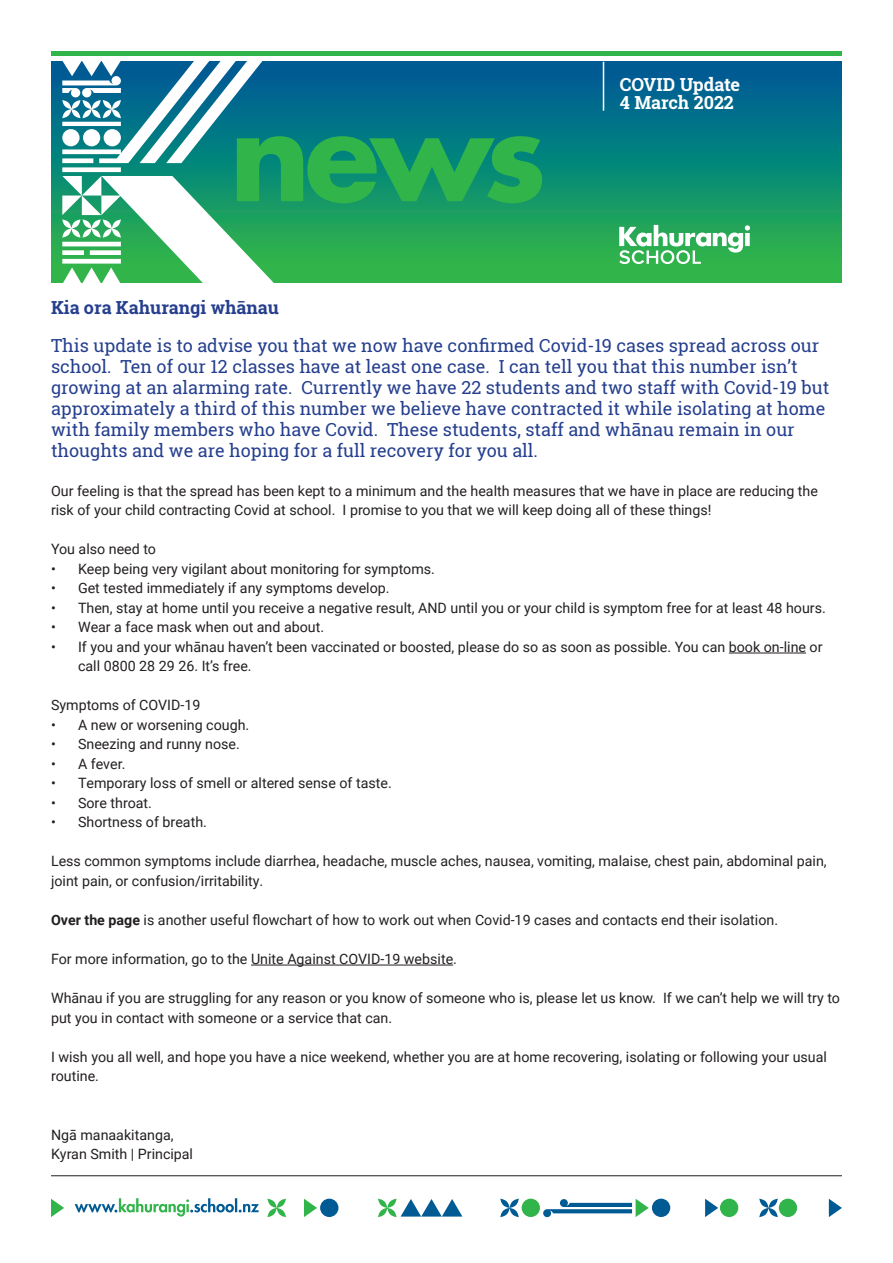
<style>
.page{position:relative;width:893px;height:1263px;background:#fff}
.page>*{position:absolute;margin:0;border:0;box-sizing:border-box;transform-origin:0 0}
.t1{font:18px/21px "Roboto Slab";color:#253f8e}
._01_Newsletter_Issue{font:700 18px "Roboto Slab";color:#fff}
.t2{font:700 18px "Roboto Slab";color:#253f8e}
.t3{font:14.25px/19.5px "Roboto";color:#231f20}
.s1{font-weight:700}
</style>
<div class="page">
<svg style="left:829px;top:1199px;width:13px;height:18px"></svg>
<svg style="left:705px;top:1199px;width:13px;height:18px"></svg>
<svg style="left:304px;top:1199px;width:13px;height:18px"></svg>
<svg style="left:51px;top:1199px;width:13px;height:18px"></svg>
<svg style="left:759px;top:1199px;width:19px;height:18px"></svg>
<svg style="left:267px;top:1199px;width:19px;height:18px"></svg>
<svg style="left:500px;top:1199px;width:19px;height:18px"></svg>
<div style="left:720px;top:1199px;width:18px;height:18px;background:#31b44a;border-radius:50%"></div>
<div style="left:652px;top:1199px;width:18px;height:18px;background:#005a93;border-radius:50%"></div>
<div style="left:320px;top:1199px;width:18px;height:18px;background:#005a93;border-radius:50%"></div>
<div style="left:522px;top:1199px;width:18px;height:18px;background:#31b44a;border-radius:50%"></div>
<div style="left:779px;top:1199px;width:18px;height:18px;background:#31b44a;border-radius:50%"></div>
<svg style="left:543px;top:1199px;width:106px;height:18px"></svg>
<svg style="left:378px;top:1199px;width:84px;height:18px"></svg>
<svg style="left:75px;top:1198px;width:184px;height:18px"></svg>
<hr style="left:51px;top:1175px;width:791px;height:1px;background:#231f20">
<hr style="left:51px;top:51px;width:791px;height:4px;background:#31b44a">
<div style="left:51px;top:62px;width:791px;height:221px;background:linear-gradient(to bottom,#00589e,#2fbd46)"></div>
<svg style="left:275px;top:136px;width:267px;height:67px;background:#21a45a"></svg>
<svg style="left:619px;top:225px;width:131px;height:39px"></svg>
<svg style="left:62px;top:61px;width:213px;height:222px"></svg>
<hr style="left:603px;top:62px;width:1px;height:49px;background:#fff">
<hr style="left:729px;top:653px;width:77px;height:1px;background:#231f20">
<hr style="left:251px;top:965px;width:202px;height:1px;background:#231f20">
<p class="_01_Newsletter_Issue" style="left:620px;top:72px;width:122px">COVID Update</p>
<p class="_01_Newsletter_Issue" style="left:620px;top:90px;width:116px">4 March 2022</p>
<p class="t2" style="left:51px;top:296px;width:230px">Kia ora Kahurangi whānau</p>
<p class="t1" style="left:51px;top:335px;width:780px">This update is to advise you that we now have confirmed Covid-19 cases spread across our school. Ten of our 12 classes have at least one case. I can tell you that this number isn’t growing at an alarming rate. Currently we have 22 students and two staff with Covid-19 but approximately a third of this number we believe have contracted it while isolating at home with family members who have Covid. These students, staff and whānau remain in our thoughts and we are hoping for a full recovery for you all.</p>
<p class="t3" style="left:51px;top:481px;width:768px">Our feeling is that the spread has been kept to a minimum and the health measures that we have in place are reducing the risk of your child contracting Covid at school. I promise to you that we will keep doing all of these things!</p>
<p class="t3" style="left:51px;top:539px;width:106px">You also need to</p>
<p class="t3" style="left:51px;top:559px;width:385px">• Keep being very vigilant about monitoring for symptoms.</p>
<p class="t3" style="left:51px;top:578px;width:340px">• Get tested immediately if any symptoms develop.</p>
<p class="t3" style="left:51px;top:598px;width:776px">• Then, stay at home until you receive a negative result, AND until you or your child is symptom free for at least 48 hours.</p>
<p class="t3" style="left:51px;top:617px;width:275px">• Wear a face mask when out and about.</p>
<p class="t3" style="left:78px;top:637px;width:746px;text-indent:-27px">• If you and your whānau haven’t been vaccinated or boosted, please do so as soon as possible. You can book on-line or call 0800 28 29 26. It’s free.</p>
<p class="t3" style="left:51px;top:695px;width:151px">Symptoms of COVID-19</p>
<p class="t3" style="left:51px;top:715px;width:200px">• A new or worsening cough.</p>
<p class="t3" style="left:51px;top:734px;width:190px">• Sneezing and runny nose.</p>
<p class="t3" style="left:51px;top:754px;width:76px">• A fever.</p>
<p class="t3" style="left:51px;top:773px;width:342px">• Temporary loss of smell or altered sense of taste.</p>
<p class="t3" style="left:51px;top:793px;width:102px">• Sore throat.</p>
<p class="t3" style="left:51px;top:812px;width:157px">• Shortness of breath.</p>
<p class="t3" style="left:51px;top:851px;width:777px">Less common symptoms include diarrhea, headache, muscle aches, nausea, vomiting, malaise, chest pain, abdominal pain, joint pain, or confusion/irritability.</p>
<p class="t3" style="left:51px;top:910px;width:729px"><span class="s1">Over the page</span> is another useful flowchart of how to work out when Covid-19 cases and contacts end their isolation.</p>
<p class="t3" style="left:51px;top:949px;width:407px">For more information, go to the Unite Against COVID-19 website.</p>
<p class="t3" style="left:51px;top:988px;width:790px">Whānau if you are struggling for any reason or you know of someone who is, please let us know. If we can’t help we will try to put you in contact with someone or a service that can.</p>
<p class="t3" style="left:51px;top:1046px;width:777px">I wish you all well, and hope you have a nice weekend, whether you are at home recovering, isolating or following your usual routine.</p>
<p class="t3" style="left:51px;top:1124px;width:124px">Ngā manaakitanga,</p>
<p class="t3" style="left:51px;top:1144px;width:144px">Kyran Smith | Principal</p>
</div>
